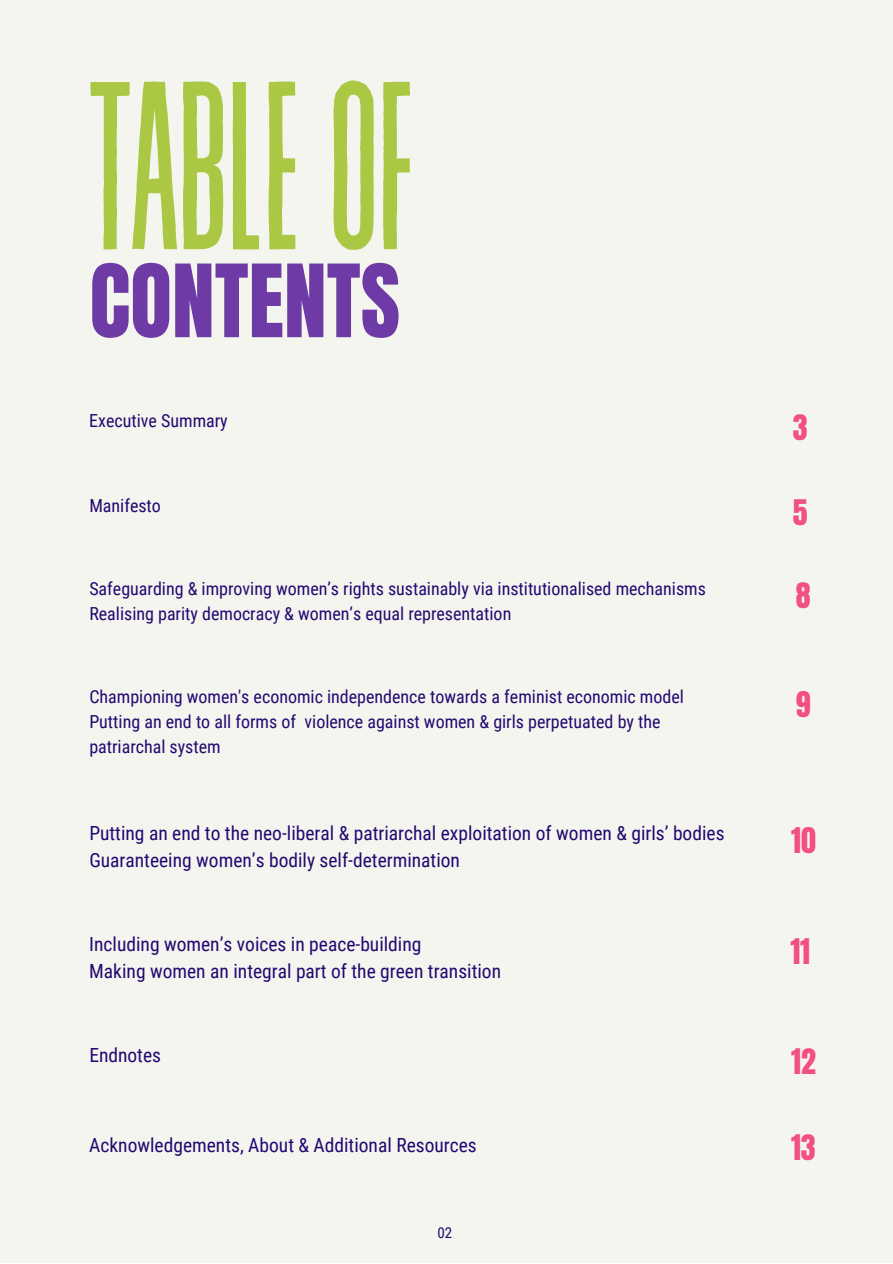
<style>
.page{position:relative;width:893px;height:1264px;background:#fff}
.page>*{position:absolute;margin:0;border:0;box-sizing:border-box;transform-origin:0 0}
.t1{font:238.65px "Revive 80 Tall";letter-spacing:-.03em;color:#aac844}
.t2{font:85.8px "Anton";color:#6d3aa6}
.t3{font:30px "Anton";color:#f15081}
.t4{font:19.5px "Roboto Condensed";color:#230871}
.t5{font:18px/24.8px "Roboto Condensed";color:#230871}
.t6{font:15px "Roboto Condensed";color:#230871}
</style>
<div class="page">
<div style="left:0;top:0;width:892px;height:1262px;background:#f5f5ef"></div>
<p class="t1" style="left:86px;top:44px;width:334px">TABLEOF</p>
<p class="t2" style="left:90px;top:239px;width:312px">CONTENTS</p>
<p class="t5" style="left:89px;top:408px;width:140px">Executive Summary</p>
<p class="t3" style="left:792px;top:406px;width:16px">3</p>
<p class="t5" style="left:89px;top:493px;width:73px">Manifesto</p>
<p class="t3" style="left:792px;top:491px;width:16px">5</p>
<p class="t5" style="left:89px;top:576px;width:618px">Safeguarding &amp; improving women’s rights sustainably via institutionalised mechanisms</p>
<p class="t5" style="left:89px;top:601px;width:423px">Realising parity democracy &amp; women’s equal representation</p>
<p class="t5" style="left:89px;top:685px;width:596px">Championing women's economic independence towards a feminist economic model</p>
<p class="t5" style="left:89px;top:709px;width:572px">Putting an end to all forms of violence against women &amp; girls perpetuated by the patriarchal system</p>
<p class="t4" style="left:89px;top:822px;width:636px">Putting an end to the neo-liberal &amp; patriarchal exploitation of women &amp; girls’ bodies</p>
<p class="t4" style="left:89px;top:849px;width:372px">Guaranteeing women’s bodily self-determination</p>
<p class="t4" style="left:89px;top:933px;width:333px">Including women’s voices in peace-building</p>
<p class="t4" style="left:89px;top:960px;width:413px">Making women an integral part of the green transition</p>
<p class="t4" style="left:89px;top:1043px;width:73px">Endnotes</p>
<p class="t4" style="left:89px;top:1133px;width:389px">Acknowledgements, About &amp; Additional Resources</p>
<p class="t6" style="left:437px;top:1223px;width:16px">02</p>
<p class="t3" style="left:795px;top:574px;width:16px">8</p>
<p class="t3" style="left:795px;top:682px;width:17px">9</p>
<p class="t3" style="left:791px;top:818px;width:26px">10</p>
<p class="t3" style="left:790px;top:929px;width:21px">11</p>
<p class="t3" style="left:791px;top:1040px;width:26px">12</p>
<p class="t3" style="left:791px;top:1125px;width:26px">13</p>
</div>
